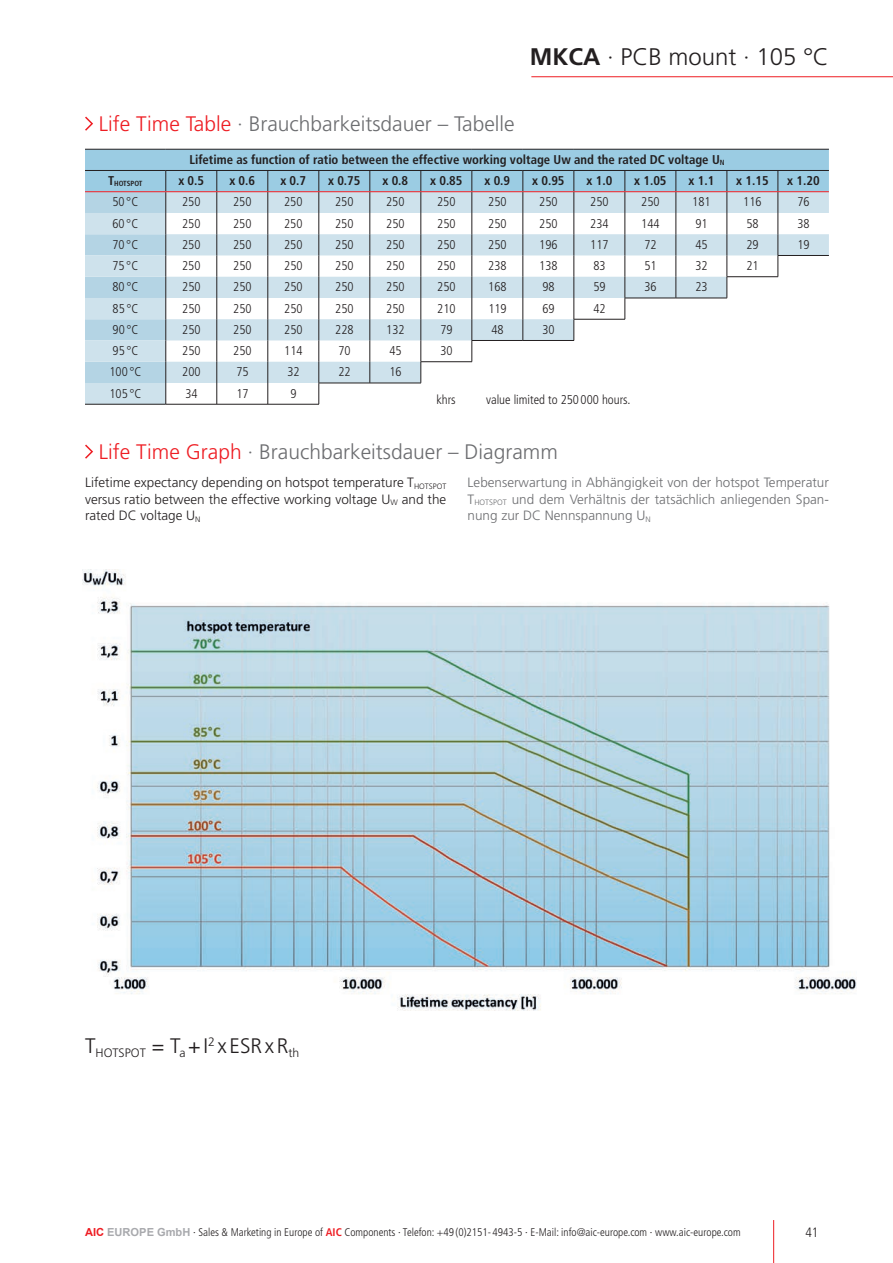
<style>
.page{position:relative;width:893px;height:1263px;background:#fff}
.page>*{position:absolute;margin:0;border:0;box-sizing:border-box;transform-origin:0 0}
.t1{font:300 24px "Frutiger LT Std";color:#231f20}
.t2{font:300 21px "Frutiger LT Std";color:#6c6d70}
.t3{font:300 21px "Frutiger LT Std";color:#231f20}
.t4{font:300 13.5px/16.5px "Frutiger LT Std";color:#6c6d70;text-align:justify}
.t5{font:300 13.5px/16.5px "Frutiger LT Std";color:#231f20;text-align:justify}
.t6{font:300 condensed 13.5px "Frutiger LT Std";color:#231f20}
.t7{font:300 condensed 12.75px "Frutiger LT Std";color:#231f20}
.t8{font:700 condensed 12.75px "Frutiger LT Std";color:#231f20}
.t9{font:300 condensed 11.1px "Frutiger LT Std";color:#231f20}
.t10{font:700 condensed 7.5px "Frutiger LT Std";color:#231f20}
.s1{font-weight:700}
.s2{color:#ee1d23}
.s3{font-family:"Arial";font-weight:700;font-stretch:normal;color:#ee1d23}
.s4{font-family:"Arial";font-weight:700;font-stretch:normal;color:#a8a9ad}
.s5{font-weight:700;color:#ee1d23}
</style>
<div class="page">
<hr style="left:773px;top:1220px;width:1px;height:43px;background:#ee1d23">
<hr style="left:531px;top:76px;width:362px;height:1px;background:#ee1d23">
<svg style="left:85px;top:116px;width:8px;height:15px"></svg>
<hr style="left:85px;top:404px;width:81px;height:1px;background:#231f20">
<hr style="left:166px;top:404px;width:153px;height:1px;background:#231f20">
<svg style="left:85px;top:149px;width:744px;height:255px"></svg>
<hr style="left:727px;top:276px;width:51px;height:1px;background:#231f20">
<svg style="left:85px;top:444px;width:8px;height:15px"></svg>
<img style="left:83px;top:570px;width:773px;height:441px">
<h1 class="t1" style="left:530px;top:46px;width:300px"><span class="s1">MKCA</span> · PCB mount · 105 °C</h1>
<h2 class="t2" style="left:99px;top:114px;width:417px"><span class="s2">Life Time Table</span> · Brauchbarkeitsdauer – Tabelle</h2>
<p class="t8" style="left:189px;top:154px;width:537px">Lifetime as function of ratio between the effective working voltage Uw and the rated DC voltage U<sub>N</sub></p>
<p class="t10" style="left:108px;top:181px;width:36px"><sup>T</sup>HOTSPOT</p>
<p class="t8" style="left:178px;top:175px;width:27px">x 0.5</p>
<p class="t8" style="left:229px;top:175px;width:27px">x 0.6</p>
<p class="t8" style="left:280px;top:175px;width:27px">x 0.7</p>
<p class="t8" style="left:328px;top:175px;width:34px">x 0.75</p>
<p class="t8" style="left:382px;top:175px;width:27px">x 0.8</p>
<p class="t8" style="left:430px;top:175px;width:34px">x 0.85</p>
<p class="t8" style="left:484px;top:175px;width:27px">x 0.9</p>
<p class="t8" style="left:532px;top:175px;width:34px">x 0.95</p>
<p class="t8" style="left:586px;top:175px;width:27px">x 1.0</p>
<p class="t8" style="left:634px;top:175px;width:34px">x 1.05</p>
<p class="t8" style="left:688px;top:175px;width:27px">x 1.1</p>
<p class="t8" style="left:736px;top:175px;width:34px">x 1.15</p>
<p class="t8" style="left:787px;top:175px;width:34px">x 1.20</p>
<p class="t7" style="left:112px;top:197px;width:27px">50 °C</p>
<p class="t7" style="left:182px;top:197px;width:20px">250</p>
<p class="t7" style="left:233px;top:197px;width:20px">250</p>
<p class="t7" style="left:284px;top:197px;width:20px">250</p>
<p class="t7" style="left:335px;top:197px;width:20px">250</p>
<p class="t7" style="left:386px;top:197px;width:20px">250</p>
<p class="t7" style="left:437px;top:197px;width:20px">250</p>
<p class="t7" style="left:488px;top:197px;width:20px">250</p>
<p class="t7" style="left:539px;top:197px;width:20px">250</p>
<p class="t7" style="left:590px;top:197px;width:20px">250</p>
<p class="t7" style="left:641px;top:197px;width:20px">250</p>
<p class="t7" style="left:692px;top:197px;width:20px">181</p>
<p class="t7" style="left:743px;top:197px;width:20px">116</p>
<p class="t7" style="left:797px;top:197px;width:14px">76</p>
<p class="t7" style="left:112px;top:218px;width:27px">60 °C</p>
<p class="t7" style="left:182px;top:218px;width:20px">250</p>
<p class="t7" style="left:233px;top:218px;width:20px">250</p>
<p class="t7" style="left:284px;top:218px;width:20px">250</p>
<p class="t7" style="left:335px;top:218px;width:20px">250</p>
<p class="t7" style="left:386px;top:218px;width:20px">250</p>
<p class="t7" style="left:437px;top:218px;width:20px">250</p>
<p class="t7" style="left:488px;top:218px;width:20px">250</p>
<p class="t7" style="left:539px;top:218px;width:20px">250</p>
<p class="t7" style="left:590px;top:218px;width:20px">234</p>
<p class="t7" style="left:641px;top:218px;width:20px">144</p>
<p class="t7" style="left:695px;top:218px;width:14px">91</p>
<p class="t7" style="left:746px;top:218px;width:14px">58</p>
<p class="t7" style="left:797px;top:218px;width:14px">38</p>
<p class="t7" style="left:112px;top:239px;width:27px">70 °C</p>
<p class="t7" style="left:182px;top:239px;width:20px">250</p>
<p class="t7" style="left:233px;top:239px;width:20px">250</p>
<p class="t7" style="left:284px;top:239px;width:20px">250</p>
<p class="t7" style="left:335px;top:239px;width:20px">250</p>
<p class="t7" style="left:386px;top:239px;width:20px">250</p>
<p class="t7" style="left:437px;top:239px;width:20px">250</p>
<p class="t7" style="left:488px;top:239px;width:20px">250</p>
<p class="t7" style="left:539px;top:239px;width:20px">196</p>
<p class="t7" style="left:590px;top:239px;width:20px">117</p>
<p class="t7" style="left:644px;top:239px;width:14px">72</p>
<p class="t7" style="left:695px;top:239px;width:14px">45</p>
<p class="t7" style="left:746px;top:239px;width:14px">29</p>
<p class="t7" style="left:797px;top:239px;width:14px">19</p>
<p class="t7" style="left:112px;top:260px;width:27px">75 °C</p>
<p class="t7" style="left:182px;top:260px;width:20px">250</p>
<p class="t7" style="left:233px;top:260px;width:20px">250</p>
<p class="t7" style="left:284px;top:260px;width:20px">250</p>
<p class="t7" style="left:335px;top:260px;width:20px">250</p>
<p class="t7" style="left:386px;top:260px;width:20px">250</p>
<p class="t7" style="left:437px;top:260px;width:20px">250</p>
<p class="t7" style="left:488px;top:260px;width:20px">238</p>
<p class="t7" style="left:539px;top:260px;width:20px">138</p>
<p class="t7" style="left:593px;top:260px;width:14px">83</p>
<p class="t7" style="left:644px;top:260px;width:14px">51</p>
<p class="t7" style="left:695px;top:260px;width:14px">32</p>
<p class="t7" style="left:746px;top:260px;width:14px">21</p>
<p class="t7" style="left:113px;top:282px;width:27px">80 °C</p>
<p class="t7" style="left:182px;top:282px;width:20px">250</p>
<p class="t7" style="left:233px;top:282px;width:20px">250</p>
<p class="t7" style="left:284px;top:282px;width:20px">250</p>
<p class="t7" style="left:335px;top:282px;width:20px">250</p>
<p class="t7" style="left:386px;top:282px;width:20px">250</p>
<p class="t7" style="left:437px;top:282px;width:20px">250</p>
<p class="t7" style="left:488px;top:282px;width:20px">168</p>
<p class="t7" style="left:542px;top:282px;width:14px">98</p>
<p class="t7" style="left:593px;top:282px;width:14px">59</p>
<p class="t7" style="left:644px;top:282px;width:14px">36</p>
<p class="t7" style="left:695px;top:282px;width:14px">23</p>
<p class="t7" style="left:113px;top:303px;width:27px">85 °C</p>
<p class="t7" style="left:182px;top:303px;width:20px">250</p>
<p class="t7" style="left:233px;top:303px;width:20px">250</p>
<p class="t7" style="left:284px;top:303px;width:20px">250</p>
<p class="t7" style="left:335px;top:303px;width:20px">250</p>
<p class="t7" style="left:386px;top:303px;width:20px">250</p>
<p class="t7" style="left:437px;top:303px;width:20px">210</p>
<p class="t7" style="left:488px;top:303px;width:20px">119</p>
<p class="t7" style="left:542px;top:303px;width:14px">69</p>
<p class="t7" style="left:593px;top:303px;width:14px">42</p>
<p class="t7" style="left:113px;top:324px;width:27px">90 °C</p>
<p class="t7" style="left:182px;top:324px;width:20px">250</p>
<p class="t7" style="left:233px;top:324px;width:20px">250</p>
<p class="t7" style="left:284px;top:324px;width:20px">250</p>
<p class="t7" style="left:335px;top:324px;width:20px">228</p>
<p class="t7" style="left:386px;top:324px;width:20px">132</p>
<p class="t7" style="left:440px;top:324px;width:14px">79</p>
<p class="t7" style="left:491px;top:324px;width:14px">48</p>
<p class="t7" style="left:542px;top:324px;width:14px">30</p>
<p class="t7" style="left:113px;top:345px;width:27px">95 °C</p>
<p class="t7" style="left:182px;top:345px;width:20px">250</p>
<p class="t7" style="left:233px;top:345px;width:20px">250</p>
<p class="t7" style="left:284px;top:345px;width:20px">114</p>
<p class="t7" style="left:338px;top:345px;width:14px">70</p>
<p class="t7" style="left:389px;top:345px;width:14px">45</p>
<p class="t7" style="left:440px;top:345px;width:14px">30</p>
<p class="t7" style="left:110px;top:367px;width:33px">100 °C</p>
<p class="t7" style="left:182px;top:367px;width:20px">200</p>
<p class="t7" style="left:236px;top:367px;width:14px">75</p>
<p class="t7" style="left:287px;top:367px;width:14px">32</p>
<p class="t7" style="left:338px;top:367px;width:14px">22</p>
<p class="t7" style="left:389px;top:367px;width:14px">16</p>
<p class="t7" style="left:110px;top:388px;width:33px">105 °C</p>
<p class="t7" style="left:185px;top:388px;width:14px">34</p>
<p class="t7" style="left:236px;top:388px;width:14px">17</p>
<p class="t7" style="left:290px;top:388px;width:8px">9</p>
<p class="t7" style="left:436px;top:395px;width:21px">khrs</p>
<p class="t7" style="left:486px;top:395px;width:146px">value limited to 250 000 hours.</p>
<h2 class="t2" style="left:99px;top:442px;width:460px"><span class="s2">Life Time Graph</span> · Brauchbarkeitsdauer – Diagramm</h2>
<p class="t5" style="left:85px;top:475px;width:363px">Lifetime expectancy depending on hotspot temperature T<sub>HOTSPOT </sub>versus ratio between the effective working voltage U<sub>W</sub> and the rated DC voltage U<sub>N</sub></p>
<p class="t4" style="left:468px;top:475px;width:363px">Lebenserwartung in Abhängigkeit von der hotspot Temperatur T<sub>HOTSPOT</sub> und dem Verhältnis der tatsächlich anliegenden Span&shy;nung zur DC Nennspannung U<sub>N</sub></p>
<h2 class="t3" style="left:85px;top:1037px;width:216px">T<sub>HOTSPOT</sub> = T<sub>a</sub> + I<sup>2</sup> x ESR x R<sub>th</sub></h2>
<p class="t9" style="left:85px;top:1227px;width:657px"><span class="s3">AIC</span> <span class="s4">EUROPE GmbH</span> · Sales &amp; Marketing in Europe of <span class="s5">AIC</span> Components · Telefon: +49 (0)2151- 4943-5 · E-Mail: info@aic-europe.com · www.aic-europe.com</p>
<p class="t6" style="left:805px;top:1226px;width:14px">41</p>
</div>
